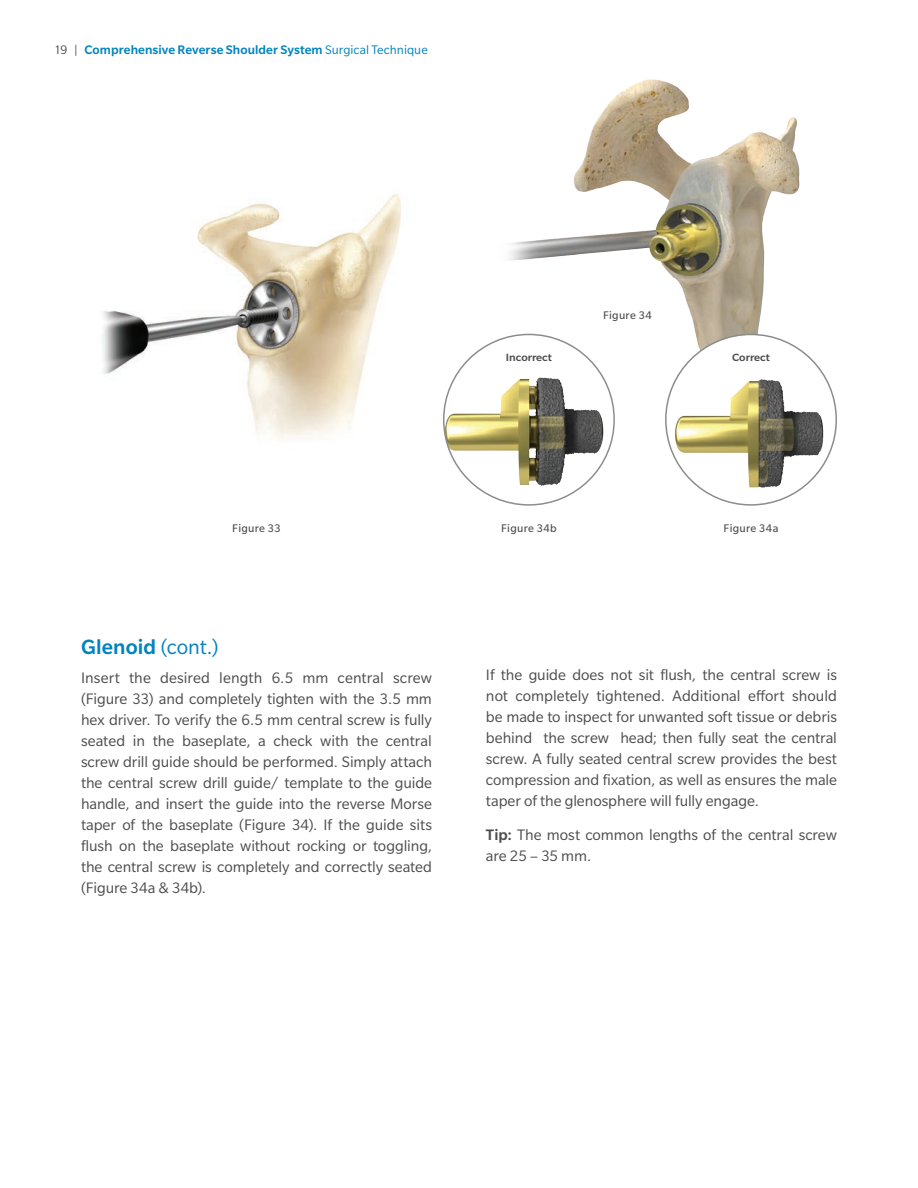
<style>
.page{position:relative;width:918px;height:1188px;background:#fff}
.page>*{position:absolute;margin:0;border:0;box-sizing:border-box;transform-origin:0 0}
.AW_Section_Header{font:500 22.5px "Slate Pro";letter-spacing:.005em;color:#0083bf}
.AW_Body_Copy{font:16.5px/21px "Slate Pro";letter-spacing:-.005em;color:#4b4c4d;text-align:justify}
.t1{font:500 13.5px "Slate Pro";letter-spacing:.005em;color:#0083bf}
.AW_Figure_Number{font:12px "Slate Pro";letter-spacing:.025em;color:#4b4c4d}
.AW_Inset_Text{font:500 11.4px "Slate Pro";color:#4b4c4d;scale:1.05 1}
.s1{font-weight:400;color:#4b4c4d}
.s2{font-weight:400}
.s3{font-weight:500}
</style>
<div class="page">
<img style="left:486px;top:79px;width:318px;height:331px">
<div style="left:666px;top:334px;width:170px;height:171px;background:#fff;border-radius:50%"></div>
<img style="left:672px;top:352px;width:164px;height:151px">
<svg style="left:444px;top:334px;width:170px;height:171px"></svg>
<img style="left:444px;top:349px;width:169px;height:154px">
<img style="left:102px;top:194px;width:299px;height:244px">
<p class="t1" style="left:54px;top:42px;width:375px"><span class="s1">19 |</span> Comprehensive Reverse Shoulder System <span class="s2">Surgical Technique</span></p>
<p class="AW_Inset_Text" style="left:506px;top:351px;width:45px">Incorrect</p>
<p class="AW_Figure_Number" style="left:603px;top:309px;width:50px">Figure 34</p>
<p class="AW_Inset_Text" style="left:732px;top:351px;width:37px">Correct</p>
<p class="AW_Figure_Number" style="left:232px;top:522px;width:50px">Figure 33</p>
<p class="AW_Figure_Number" style="left:724px;top:522px;width:56px">Figure 34a</p>
<p class="AW_Figure_Number" style="left:501px;top:522px;width:57px">Figure 34b</p>
<p class="AW_Section_Header" style="left:81px;top:635px;width:139px">Glenoid <span class="s2">(cont.)</span></p>
<p class="AW_Body_Copy" style="left:81px;top:667px;width:353px">Insert the desired length 6.5 mm central screw (Figure 33) and completely tighten with the 3.5 mm hex driver. To verify the 6.5 mm central screw is fully seated in the baseplate, a check with the central screw drill guide should be performed. Simply attach the central screw drill guide/ template to the guide handle, and insert the guide into the reverse Morse taper of the baseplate (Figure 34). If the guide sits flush on the baseplate without rocking or toggling, the central screw is completely and correctly seated (Figure 34a &amp; 34b).</p>
<p class="AW_Body_Copy" style="left:486px;top:664px;width:353px">If the guide does not sit flush, the central screw is not completely tightened. Additional effort should be made to inspect for unwanted soft tissue or debris behind the screw head; then fully seat the central screw. A fully seated central screw provides the best compression and fixation, as well as ensures the male taper of the glenosphere will fully engage.</p>
<p class="AW_Body_Copy" style="left:486px;top:825px;width:352px"><span class="s3">Tip:</span> The most common lengths of the central screw are 25 – 35 mm.</p>
</div>
